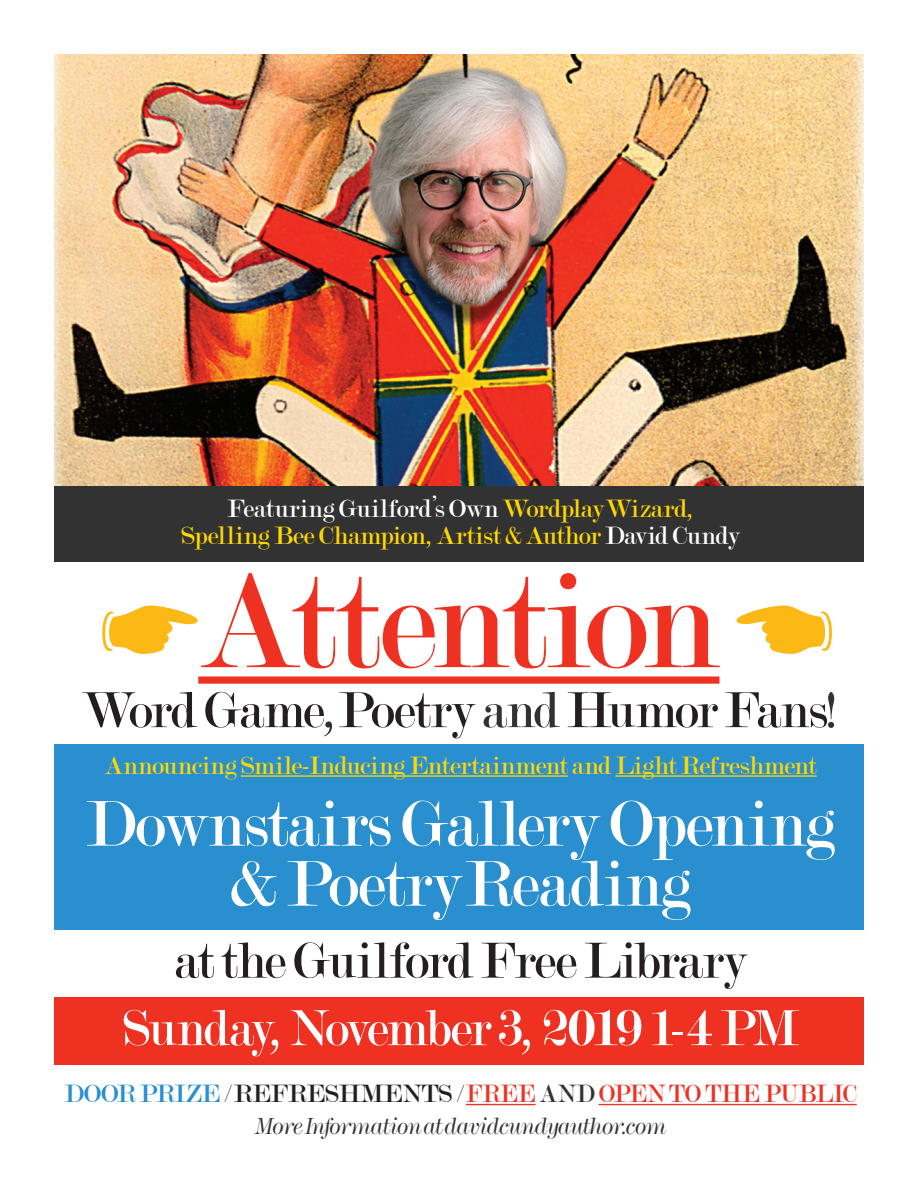
<style>
.page{position:relative;width:918px;height:1188px;background:#fff}
.page>*{position:absolute;margin:0;border:0;box-sizing:border-box;transform-origin:0 0}
.Modern{font:144px "Modern";letter-spacing:-.04em;color:#ef3122}
.Modern-2{font:69px "Modern";letter-spacing:-.01em;color:#fff}
.Modern-3{font:69px "Modern";letter-spacing:-.01em;color:#fff;scale:1.12 1}
.Modern-4{font:54px "Modern";letter-spacing:-.015em;color:#231f20}
.Modern-5{font:54px "Modern";letter-spacing:-.045em;color:#fff}
.Modern-6{font:27px/27px "Modern";letter-spacing:-.005em;color:#ffd801;text-align:center}
.Modern-7{font:27px "Modern";letter-spacing:.005em;color:#ef3122;scale:.94 1}
.Modern-8{font:italic 300 24px "Modern No 216 EF";letter-spacing:-.035em;color:#333233;scale:.9 1}
.s1{color:#fff}
.s2{color:#333233}
.s3{color:#298fce}
.s4{color:#231f20}
</style>
<div class="page">
<div style="left:54px;top:744px;width:810px;height:186px;background:#298fce"></div>
<div style="left:54px;top:486px;width:810px;height:76px;background:#333233"></div>
<div style="left:54px;top:997px;width:810px;height:68px;background:#ef3122"></div>
<div style="left:198px;top:676px;width:521px;height:8px;background:#ef3122"></div>
<hr style="left:241px;top:775px;width:327px;height:2px;background:#ffd801">
<hr style="left:616px;top:775px;width:201px;height:2px;background:#ffd801">
<hr style="left:466px;top:1104px;width:70px;height:1px;background:#ef3122">
<hr style="left:599px;top:1104px;width:258px;height:1px;background:#ef3122">
<img style="left:54px;top:54px;width:810px;height:432px">
<p class="Modern-6" style="left:181px;top:495px;width:560px"><span class="s1">Featuring Guilford’s Own</span>Wordplay Wizard,<br>Spelling Bee Champion, Artist &amp; Author <span class="s1">David Cundy</span></p>
<p class="Modern" style="left:198px;top:550px;width:523px">Attention</p>
<p class="Modern-4" style="left:82px;top:683px;width:759px">Word Game<span class="s2">,</span> Poetry <span class="s2">and</span> Humor Fans<span class="s2">!</span></p>
<p class="Modern-6" style="left:104px;top:752px;width:714px">Announcing Smile-Inducing Entertainment and Light Refreshment</p>
<p class="Modern-2" style="left:85px;top:789px;width:752px">Downstairs Gallery Opening</p>
<p class="Modern-3" style="left:229px;top:849px;width:414px">&amp; Poetry Reading</p>
<p class="Modern-4" style="left:174px;top:934px;width:575px">at the Guilford Free Library</p>
<p class="Modern-5" style="left:123px;top:1001px;width:677px">Sunday, November 3, 2019 1-4 PM</p>
<p class="Modern-7" style="left:64px;top:1080px;width:844px"><span class="s3">DOOR PRIZE</span> <span class="s4">/REFRESHMENTS /</span>FREE <span class="s2">AND</span> OPEN TO THE PUBLIC</p>
<p class="Modern-8" style="left:255px;top:1112px;width:459px">More Information at davidcundyauthor.com</p>
</div>
